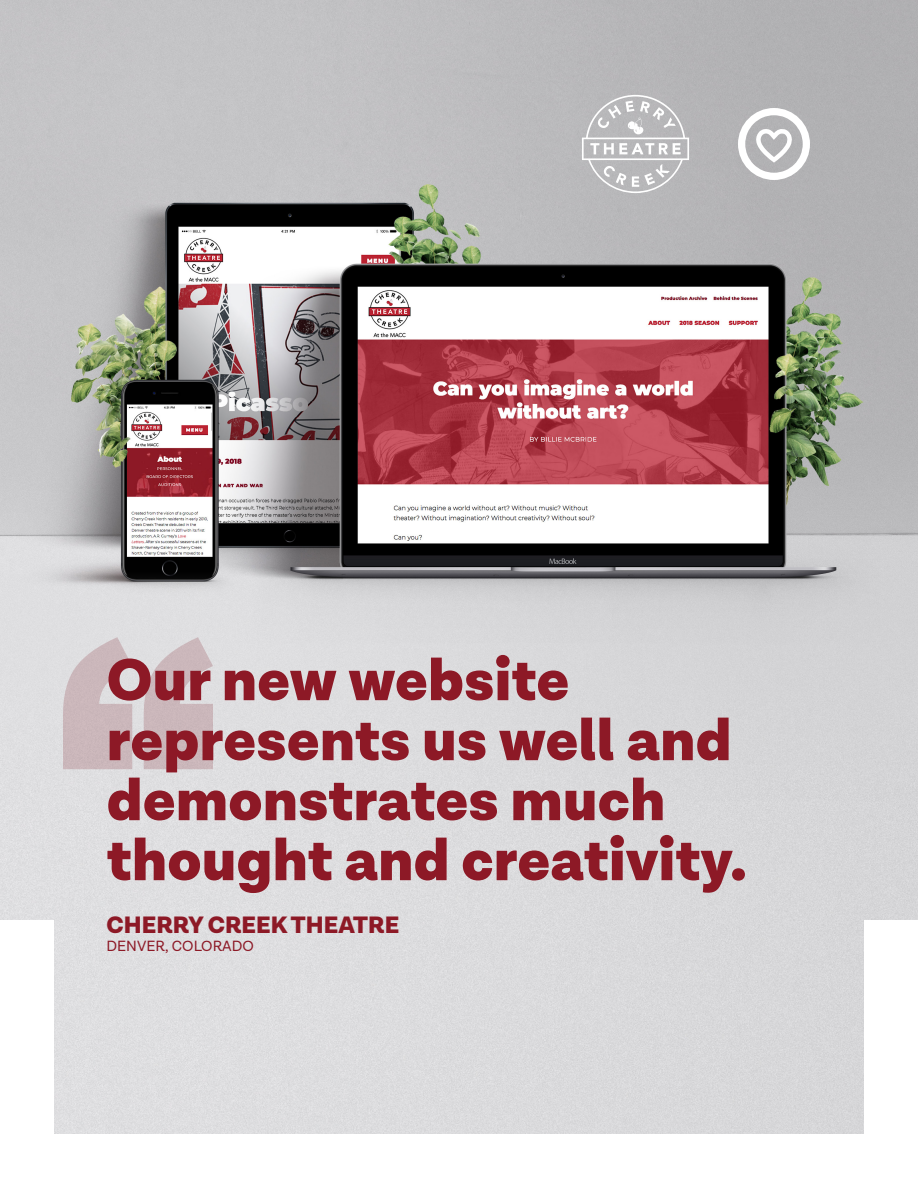
<style>
.page{position:relative;width:918px;height:1188px;background:#fff}
.page>*{position:absolute;margin:0;border:0;box-sizing:border-box;transform-origin:0 0}
.Head{font:900 60px/60px "Lota Grotesque";color:#8d1926}
.Sub_Head{font:900 24px "Lota Grotesque";color:#8d1926}
.Sub_Head-2{font:15px "Lota Grotesque";color:#8d1926}
</style>
<div class="page">
<img style="left:0;top:0;width:918px;height:572px">
<img style="left:0;top:572px;width:918px;height:562px">
<svg style="left:63px;top:637px;width:150px;height:132px;background:#d0c2c5"></svg>
<svg style="left:582px;top:95px;width:107px;height:98px;background:#c4c4c5"></svg>
<div style="left:864px;top:920px;width:54px;height:268px;background:#fff"></div>
<div style="left:0;top:920px;width:54px;height:268px;background:#fff"></div>
<svg style="left:738px;top:108px;width:72px;height:72px"></svg>
<p class="Head" style="left:107px;top:652px;width:642px">Our new website represents us well and demonstrates much thought and creativity.</p>
<p class="Sub_Head" style="left:107px;top:911px;width:294px">CHERRY CREEK THEATRE</p>
<p class="Sub_Head-2" style="left:107px;top:938px;width:149px">DENVER, COLORADO</p>
</div>
